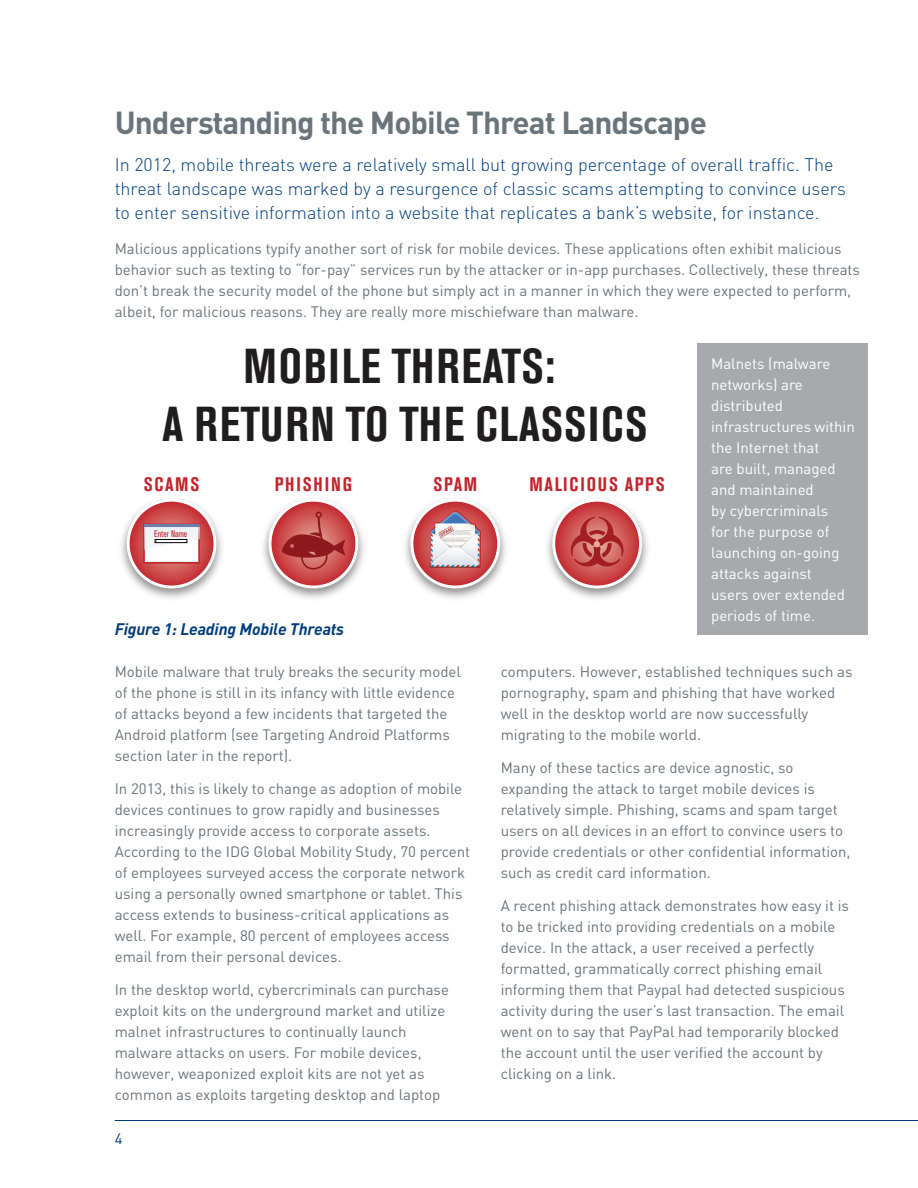
<style>
.page{position:relative;width:918px;height:1188px;background:#fff}
.page>*{position:absolute;margin:0;border:0;box-sizing:border-box;transform-origin:0 0}
.t1{font:700 condensed 48.6px/58.3px "Akzidenz Grotesk Pro";letter-spacing:.035em;color:#201d1e;text-align:center}
.t2{font:700 31.5px "DIN";letter-spacing:-.03em;color:#6a747b}
.t3{font:700 condensed 19.5px "Akzidenz Grotesk Pro";letter-spacing:.095em;color:#c3252d}
.t4{font:300 18px/24px "DIN";color:#013d7d}
.t5{font:italic 700 16.5px "DIN";letter-spacing:-.01em;color:#013d7d}
.t6{font:15px/21px "DIN";color:#6a747b}
.t7{font:15px/21px "DIN";color:#fff}
.t8{font:15px "DIN";color:#013d7d}
.t9{font:condensed 9.45px "Akzidenz Grotesk Pro";color:#c3252d}
</style>
<div class="page">
<hr style="left:115px;top:1120px;width:803px;height:1px;background:#013d7d">
<img style="left:121px;top:500px;width:101px;height:98px">
<svg style="left:128px;top:500px;width:87px;height:87px;background:#cd5153"></svg>
<div style="left:127px;top:499px;width:89px;height:89px;border:3px solid #fff;border-radius:50%"></div>
<img style="left:547px;top:500px;width:101px;height:98px">
<svg style="left:554px;top:500px;width:87px;height:87px;background:#cd5053"></svg>
<div style="left:552px;top:499px;width:90px;height:89px;border:3px solid #fff;border-radius:50%"></div>
<div style="left:143px;top:524px;width:57px;height:40px;border:2px solid #c3252d"></div>
<hr style="left:144px;top:524px;width:55px;height:3px;background:#6d7eab">
<div style="left:146px;top:528px;width:52px;height:33px;background:#fff"></div>
<svg style="left:144px;top:527px;width:55px;height:25px"></svg>
<div style="left:155px;top:539px;width:32px;height:4px;border:1px solid #040503"></div>
<svg style="left:571px;top:517px;width:53px;height:50px;background:#c14f4e"></svg>
<img style="left:263px;top:500px;width:101px;height:98px">
<svg style="left:270px;top:500px;width:87px;height:87px;background:#ce5357"></svg>
<div style="left:269px;top:499px;width:89px;height:89px;border:3px solid #fff;border-radius:50%"></div>
<svg style="left:282px;top:512px;width:63px;height:65px;background:#bd4948"></svg>
<img style="left:405px;top:500px;width:101px;height:98px">
<svg style="left:412px;top:500px;width:87px;height:87px;background:#ce5255"></svg>
<div style="left:410px;top:499px;width:90px;height:89px;border:3px solid #fff;border-radius:50%"></div>
<img style="left:428px;top:510px;width:55px;height:60px">
<div style="left:698px;top:343px;width:170px;height:291px;background:#a8a9ad"></div>
<h2 class="t2" style="left:115px;top:101px;width:594px">Understanding the Mobile Threat Landscape</h2>
<p class="t4" style="left:115px;top:152px;width:733px">In 2012, mobile threats were a relatively small but growing percentage of overall traffic. The threat landscape was marked by a resurgence of classic scams attempting to convince users to enter sensitive information into a website that replicates a bank’s website, for instance.</p>
<p class="t6" style="left:115px;top:237px;width:747px">Malicious applications typify another sort of risk for mobile devices. These applications often exhibit malicious behavior such as texting to “for-pay” services run by the attacker or in-app purchases. Collectively, these threats don’t break the security model of the phone but simply act in a manner in which they were expected to perform, albeit, for malicious reasons. They are really more mischiefware than malware.</p>
<h1 class="t1" style="left:162px;top:336px;width:487px">MOBILE THREATS:<br>A RETURN TO THE CLASSICS</h1>
<p class="t7" style="left:711px;top:352px;width:145px">Malnets (malware networks) are distributed infrastructures within the Internet that<br>are built, managed and maintained<br>by cybercriminals<br>for the purpose of launching on-going attacks against<br>users over extended periods of time.</p>
<h3 class="t3" style="left:144px;top:471px;width:57px">SCAMS</h3>
<h3 class="t3" style="left:275px;top:471px;width:79px">PHISHING</h3>
<h3 class="t3" style="left:433px;top:471px;width:45px">SPAM</h3>
<h3 class="t3" style="left:530px;top:471px;width:137px">MALICIOUS APPS</h3>
<p class="t9" style="left:154px;top:527px;width:35px">Enter Name</p>
<p class="t5" style="left:115px;top:619px;width:231px">Figure 1: Leading Mobile Threats</p>
<p class="t6" style="left:115px;top:661px;width:348px">Mobile malware that truly breaks the security model of the phone is still in its infancy with little evidence of attacks beyond a few incidents that targeted the Android platform (see Targeting Android Platforms section later in the report).</p>
<p class="t6" style="left:115px;top:778px;width:357px">In 2013, this is likely to change as adoption of mobile devices continues to grow rapidly and businesses increasingly provide access to corporate assets.<br>According to the IDG Global Mobility Study, 70 percent of employees surveyed access the corporate network using a personally owned smartphone or tablet. This access extends to business-critical applications as well. For example, 80 percent of employees access email from their personal devices.</p>
<p class="t6" style="left:115px;top:979px;width:336px">In the desktop world, cybercriminals can purchase exploit kits on the underground market and utilize malnet infrastructures to continually launch malware attacks on users. For mobile devices, however, weaponized exploit kits are not yet as common as exploits targeting desktop and laptop</p>
<p class="t6" style="left:501px;top:661px;width:353px">computers. However, established techniques such as pornography, spam and phishing that have worked well in the desktop world are now successfully migrating to the mobile world.</p>
<p class="t6" style="left:501px;top:757px;width:351px">Many of these tactics are device agnostic, so expanding the attack to target mobile devices is relatively simple. Phishing, scams and spam target users on all devices in an effort to convince users to provide credentials or other confidential information, such as credit card information.</p>
<p class="t6" style="left:501px;top:895px;width:350px">A recent phishing attack demonstrates how easy it is to be tricked into providing credentials on a mobile device. In the attack, a user received a perfectly formatted, grammatically correct phishing email informing them that Paypal had detected suspicious activity during the user’s last transaction. The email went on to say that PayPal had temporarily blocked the account until the user verified the account by clicking on a link.</p>
<p class="t8" style="left:115px;top:1129px;width:9px">4</p>
</div>
